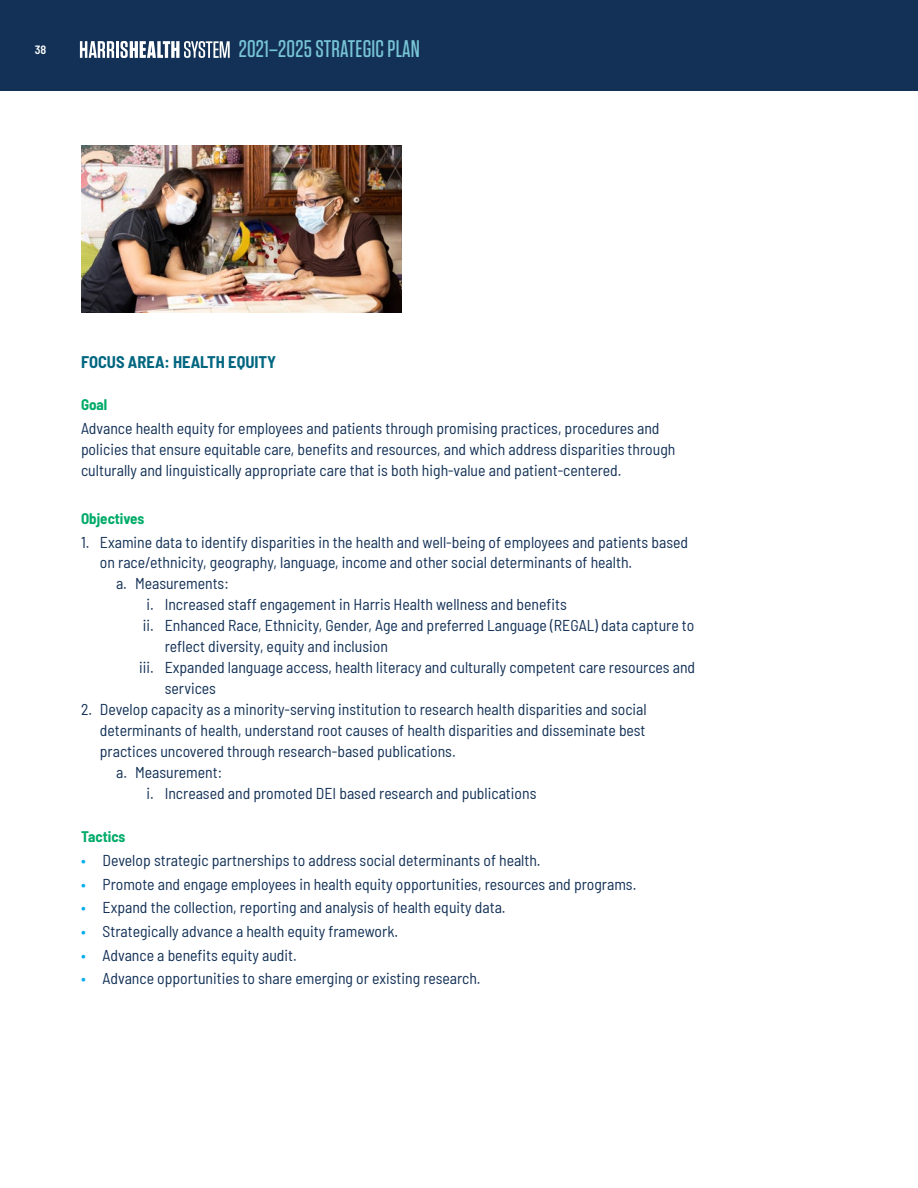
<style>
.page{position:relative;width:918px;height:1188px;background:#fff}
.page>*{position:absolute;margin:0;border:0;box-sizing:border-box;transform-origin:0 0}
.t1{font:500 24px "Tungsten";letter-spacing:.01em;color:#77c4d5}
.t2{font:700 semi-condensed 16.5px "Barlow";color:#006680}
.t3{font:semi-condensed 15.75px/21px "Barlow";color:#133156}
.t4{font:700 semi-condensed 15px "Barlow";color:#00ab69}
.t5{font:600 semi-condensed 12px "Barlow";color:#fff}
.s1{color:#00aeef}
</style>
<div class="page">
<div style="left:0;top:0;width:918px;height:91px;background:#133156"></div>
<hr style="left:116px;top:41px;width:3px;height:17px;background:#fff">
<svg style="left:120px;top:41px;width:110px;height:17px"></svg>
<svg style="left:80px;top:41px;width:34px;height:17px"></svg>
<img style="left:81px;top:146px;width:321px;height:167px">
<p class="t5" style="left:35px;top:41px;width:13px">38</p>
<h1 class="t1" style="left:239px;top:37px;width:183px">2021–2025 STRATEGIC PLAN</h1>
<p class="t2" style="left:81px;top:350px;width:197px">FOCUS AREA: HEALTH EQUITY</p>
<p class="t4" style="left:81px;top:394px;width:28px">Goal</p>
<p class="t3" style="left:81px;top:416px;width:596px">Advance health equity for employees and patients through promising practices, procedures and policies that ensure equitable care, benefits and resources, and which address disparities through culturally and linguistically appropriate care that is both high-value and patient-centered.</p>
<p class="t4" style="left:81px;top:508px;width:65px">Objectives</p>
<p class="t3" style="left:81px;top:530px;width:609px">1. Examine data to identify disparities in the health and well-being of employees and patients based</p>
<p class="t3" style="left:100px;top:551px;width:534px">on race/ethnicity, geography, language, income and other social determinants of health.</p>
<p class="t3" style="left:116px;top:572px;width:114px">a. Measurements:</p>
<p class="t3" style="left:147px;top:593px;width:422px">i. Increased staff engagement in Harris Health wellness and benefits</p>
<p class="t3" style="left:143px;top:614px;width:553px">ii. Enhanced Race, Ethnicity, Gender, Age and preferred Language (REGAL) data capture to</p>
<p class="t3" style="left:165px;top:635px;width:225px">reflect diversity, equity and inclusion</p>
<p class="t3" style="left:139px;top:656px;width:557px">iii. Expanded language access, health literacy and culturally competent care resources and</p>
<p class="t3" style="left:165px;top:677px;width:53px">services</p>
<p class="t3" style="left:81px;top:698px;width:567px">2. Develop capacity as a minority-serving institution to research health disparities and social</p>
<p class="t3" style="left:100px;top:719px;width:547px">determinants of health, understand root causes of health disparities and disseminate best</p>
<p class="t3" style="left:100px;top:740px;width:357px">practices uncovered through research-based publications.</p>
<p class="t3" style="left:116px;top:761px;width:107px">a. Measurement:</p>
<p class="t3" style="left:147px;top:782px;width:391px">i. Increased and promoted DEI based research and publications</p>
<p class="t4" style="left:81px;top:826px;width:46px">Tactics</p>
<p class="t3" style="left:81px;top:848px;width:461px"><span class="s1">•</span> Develop strategic partnerships to address social determinants of health.</p>
<p class="t3" style="left:81px;top:872px;width:557px"><span class="s1">•</span> Promote and engage employees in health equity opportunities, resources and programs.</p>
<p class="t3" style="left:81px;top:896px;width:426px"><span class="s1">•</span> Expand the collection, reporting and analysis of health equity data.</p>
<p class="t3" style="left:81px;top:920px;width:319px"><span class="s1">•</span> Strategically advance a health equity framework.</p>
<p class="t3" style="left:81px;top:943px;width:217px"><span class="s1">•</span> Advance a benefits equity audit.</p>
<p class="t3" style="left:81px;top:967px;width:401px"><span class="s1">•</span> Advance opportunities to share emerging or existing research.</p>
</div>
